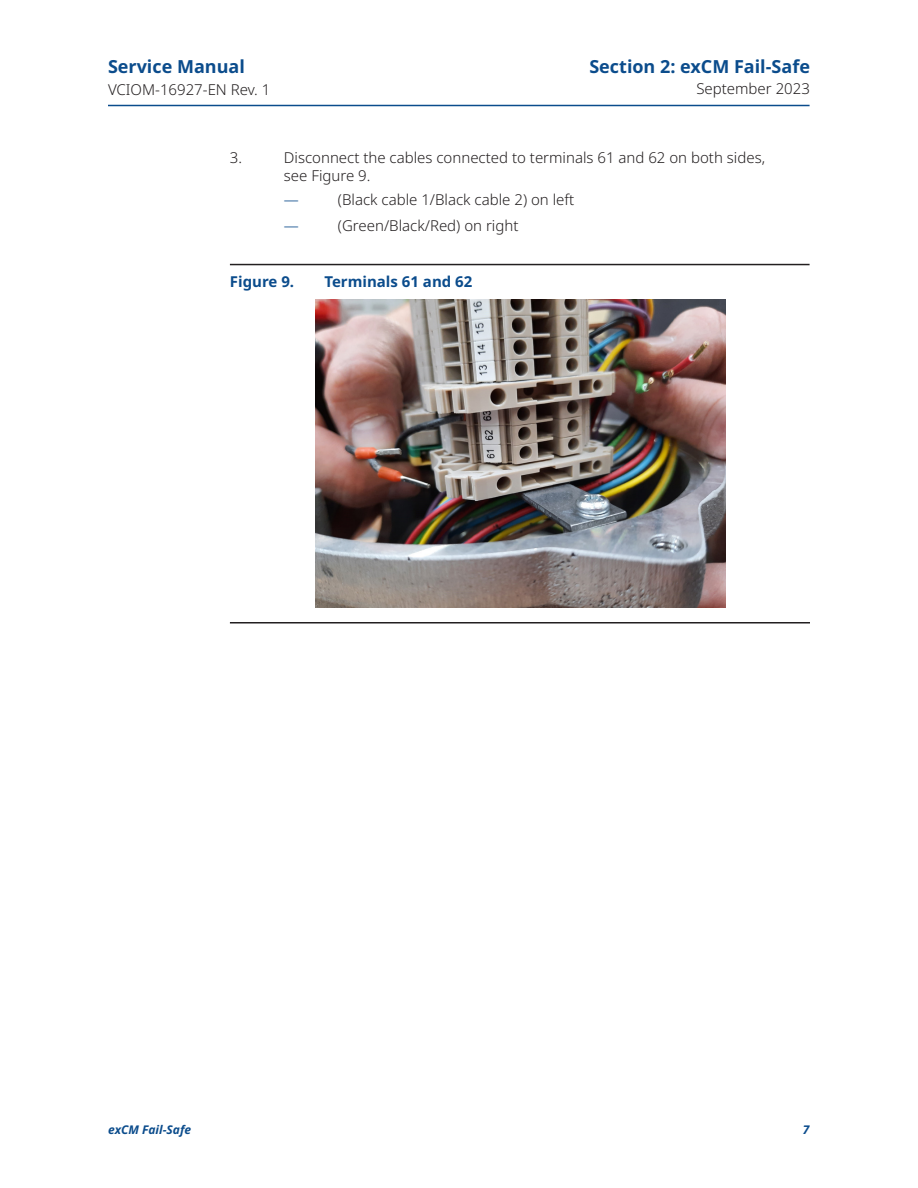
<style>
.page{position:relative;width:918px;height:1188px;background:#fff}
.page>*{position:absolute;margin:0;border:0;box-sizing:border-box;transform-origin:0 0}
.t1{font:700 18px "Noto Sans";color:#0b4c8c}
._01_Body_text_numbered_lvl_1{font:300 15px/18px "Noto Sans";color:#231f20}
.t2{font:700 15px "Noto Sans";color:#0b4c8c}
.t3{font:300 15px "Noto Sans";color:#0b4c8c}
.t4{font:italic 700 12px "Noto Sans";color:#0b4c8c}
</style>
<div class="page">
<img style="left:315px;top:300px;width:410px;height:307px">
<hr style="left:108px;top:105px;width:702px;height:1px;background:#0b4c8c">
<hr style="left:230px;top:264px;width:580px;height:1px;background:#231f20">
<hr style="left:230px;top:622px;width:580px;height:2px;background:#231f20">
<p class="t1" style="left:589px;top:57px;width:222px">Section 2: exCM Fail-Safe</p>
<p class="t1" style="left:108px;top:57px;width:138px">Service Manual</p>
<p class="_01_Body_text_numbered_lvl_1" style="left:108px;top:81px;width:164px">VCIOM-16927-EN Rev. 1</p>
<p class="_01_Body_text_numbered_lvl_1" style="left:696px;top:80px;width:115px">September 2023</p>
<p class="_01_Body_text_numbered_lvl_1" style="left:230px;top:149px;width:14px">3.</p>
<p class="_01_Body_text_numbered_lvl_1" style="left:284px;top:149px;width:483px">Disconnect the cables connected to terminals 61 and 62 on both sides, see Figure 9.</p>
<p class="t3" style="left:284px;top:192px;width:16px">—</p>
<p class="_01_Body_text_numbered_lvl_1" style="left:338px;top:191px;width:238px">(Black cable 1/Black cable 2) on left</p>
<p class="t3" style="left:284px;top:217px;width:16px">—</p>
<p class="_01_Body_text_numbered_lvl_1" style="left:338px;top:217px;width:182px">(Green/Black/Red) on right</p>
<p class="t2" style="left:230px;top:273px;width:66px">Figure 9.</p>
<p class="t2" style="left:324px;top:273px;width:149px">Terminals 61 and 62</p>
<p class="t4" style="left:108px;top:1121px;width:85px">exCM Fail-Safe</p>
<p class="t4" style="left:803px;top:1121px;width:8px">7</p>
</div>
